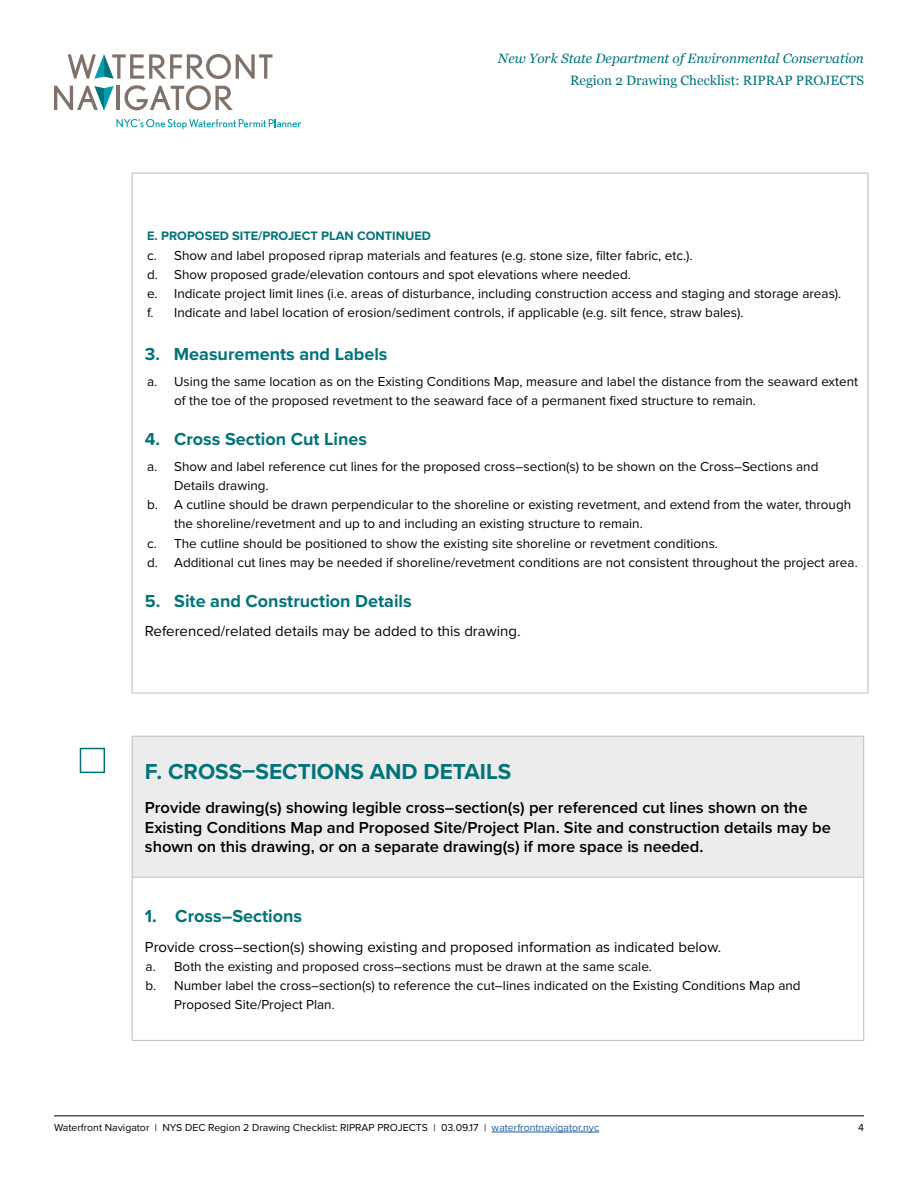
<style>
.page{position:relative;width:918px;height:1188px;background:#fff}
.page>*{position:absolute;margin:0;border:0;box-sizing:border-box;transform-origin:0 0}
.t1{font:700 22.5px "Proxima Nova";color:#03737a}
.t2{font:700 18px "Proxima Nova";color:#03737a}
.t3{font:600 16.5px/19.5px "Proxima Nova";color:#000}
.t4{font:15px "Proxima Nova";color:#000}
.t5{font:13.5px/19.2px "Proxima Nova";color:#000}
.t6{font:italic 13.5px "Georgia";color:#00747b}
.t7{font:13.5px "Georgia";color:#00747b}
.t8{font:700 12.75px "Proxima Nova";color:#03737a}
.t9{font:10.5px "Proxima Nova";color:#000}
.s1{color:#215e9e}
</style>
<div class="page">
<hr style="left:54px;top:1115px;width:810px;height:1px;background:#000">
<hr style="left:492px;top:1132px;width:107px;height:1px;background:#215e9e">
<hr style="left:116px;top:86px;width:4px;height:24px;background:#80716b">
<svg style="left:124px;top:85px;width:109px;height:25px"></svg>
<svg style="left:116px;top:119px;width:185px;height:10px"></svg>
<svg style="left:68px;top:54px;width:205px;height:25px"></svg>
<svg style="left:54px;top:86px;width:60px;height:24px"></svg>
<hr style="left:132px;top:173px;width:736px;height:1px;background:#bcbec0">
<hr style="left:132px;top:173px;width:1px;height:520px;background:#bcbec0">
<hr style="left:868px;top:173px;width:1px;height:520px;background:#bcbec0">
<hr style="left:132px;top:693px;width:736px;height:1px;background:#bcbec0">
<div style="left:132px;top:736px;width:732px;height:141px;background:#ececec"></div>
<hr style="left:132px;top:877px;width:1px;height:163px;background:#bcbec0">
<hr style="left:863px;top:877px;width:1px;height:163px;background:#bcbec0">
<hr style="left:132px;top:736px;width:732px;height:1px;background:#bcbec0">
<hr style="left:132px;top:736px;width:1px;height:141px;background:#bcbec0">
<hr style="left:863px;top:736px;width:1px;height:141px;background:#bcbec0">
<hr style="left:132px;top:877px;width:732px;height:1px;background:#bcbec0">
<hr style="left:132px;top:1040px;width:732px;height:1px;background:#bcbec0">
<div style="left:80px;top:748px;width:25px;height:25px;border:2px solid #03737a"></div>
<p class="t6" style="left:498px;top:48px;width:367px">New York State Department of Environmental Conservation</p>
<p class="t7" style="left:570px;top:71px;width:295px">Region 2 Drawing Checklist: RIPRAP PROJECTS</p>
<p class="t8" style="left:147px;top:227px;width:285px">E. PROPOSED SITE/PROJECT PLAN CONTINUED</p>
<p class="t5" style="left:147px;top:245px;width:696px">c. Show and label proposed riprap materials and features (e.g. stone size, filter fabric, etc.).<br>d. Show proposed grade/elevation contours and spot elevations where needed.<br>e. Indicate project limit lines (i.e. areas of disturbance, including construction access and staging and storage areas). f. Indicate and label location of erosion/sediment controls, if applicable (e.g. silt fence, straw bales).</p>
<h2 class="t2" style="left:145px;top:341px;width:244px">3. Measurements and Labels</h2>
<p class="t5" style="left:174px;top:371px;width:685px;text-indent:-27px">a. Using the same location as on the Existing Conditions Map, measure and label the distance from the seaward extent of the toe of the proposed revetment to the seaward face of a permanent fixed structure to remain.</p>
<h2 class="t2" style="left:145px;top:425px;width:224px">4. Cross Section Cut Lines</h2>
<p class="t5" style="left:147px;top:456px;width:673px">a. Show and label reference cut lines for the proposed cross–section(s) to be shown on the Cross–Sections and</p>
<p class="t5" style="left:174px;top:475px;width:96px">Details drawing.</p>
<p class="t5" style="left:147px;top:494px;width:706px">b. A cutline should be drawn perpendicular to the shoreline or existing revetment, and extend from the water, through</p>
<p class="t5" style="left:174px;top:514px;width:470px">the shoreline/revetment and up to and including an existing structure to remain.</p>
<p class="t5" style="left:147px;top:533px;width:572px">c. The cutline should be positioned to show the existing site shoreline or revetment conditions.</p>
<p class="t5" style="left:147px;top:552px;width:712px">d. Additional cut lines may be needed if shoreline/revetment conditions are not consistent throughout the project area.</p>
<h2 class="t2" style="left:145px;top:587px;width:268px">5. Site and Construction Details</h2>
<p class="t4" style="left:145px;top:620px;width:377px">Referenced/related details may be added to this drawing.</p>
<h1 class="t1" style="left:145px;top:755px;width:368px">F. CROSS–SECTIONS AND DETAILS</h1>
<p class="t3" style="left:145px;top:798px;width:687px">Provide drawing(s) showing legible cross–section(s) per referenced cut lines shown on the<br>Existing Conditions Map and Proposed Site/Project Plan. Site and construction details may be shown on this drawing, or on a separate drawing(s) if more space is needed.</p>
<h2 class="t2" style="left:145px;top:903px;width:159px">1. Cross–Sections</h2>
<p class="t4" style="left:145px;top:936px;width:578px">Provide cross–section(s) showing existing and proposed information as indicated below.</p>
<p class="t5" style="left:146px;top:956px;width:508px">a. Both the existing and proposed cross–sections must be drawn at the same scale.</p>
<p class="t5" style="left:146px;top:975px;width:657px">b. Number label the cross–section(s) to reference the cut–lines indicated on the Existing Conditions Map and</p>
<p class="t5" style="left:174px;top:995px;width:162px">Proposed Site/Project Plan.</p>
<p class="t9" style="left:54px;top:1119px;width:547px">Waterfront Navigator | NYS DEC Region 2 Drawing Checklist: RIPRAP PROJECTS | 03.09.17 | <span class="s1">waterfrontnavigator.nyc</span></p>
<p class="t9" style="left:858px;top:1119px;width:7px">4</p>
</div>
